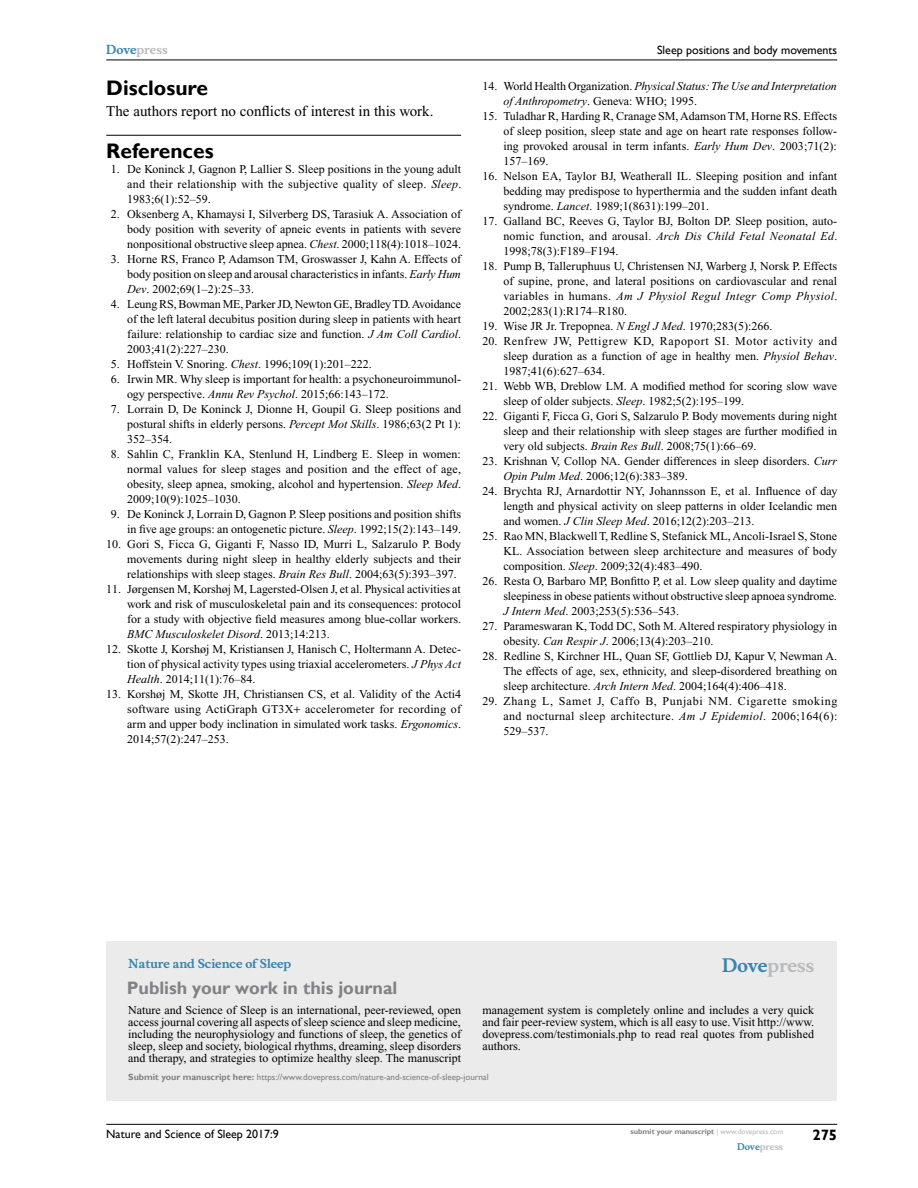
<style>
.page{position:relative;width:918px;height:1188px;background:#fff}
.page>*{position:absolute;margin:0;border:0;box-sizing:border-box;transform-origin:0 0}
.t1{font:700 21px "Gill Sans";color:#000}
.t2{font:700 18px "Gill Sans";color:#808285}
.t3{font:700 18px "Musee";color:#b8babc}
.t4{font:15px "Times New Roman";color:#000}
.t5{font:700 15px "Gill Sans";color:#000}
.t6{font:12px/15px "Times New Roman";color:#000;text-align:justify}
.t7{font:italic 12px/15px "Times New Roman";letter-spacing:-.01em;color:#000}
.t8{font:12px "Gill Sans";color:#000}
.t9{font:700 12px "Musee";color:#3785ad}
.t10{font:700 12px "Musee";color:#b8babc}
.t11{font:9px "Gill Sans";color:#808285}
.t12{font:700 9px "Musee";color:#b8babc}
.t13{font:700 7.5px "Gill Sans";color:#808285}
.s1{color:#3785ad}
.s2{font-style:italic}
.s3{font-style:normal}
.s4{font-weight:700}
.s5{font-weight:400;color:#b8babc}
</style>
<div class="page">
<div style="left:106px;top:941px;width:731px;height:159px;background:#ebebec"></div>
<hr style="left:106px;top:1124px;width:731px;height:1px;background:#000">
<hr style="left:106px;top:60px;width:731px;height:1px;background:#000">
<hr style="left:106px;top:135px;width:355px;height:1px;background:#000">
<p class="t10" style="left:106px;top:43px;width:63px"><span class="s1">Dove</span>press</p>
<h1 class="t1" style="left:106px;top:76px;width:103px">Disclosure</h1>
<p class="t4" style="left:106px;top:103px;width:329px">The authors report no conflicts of interest in this work.</p>
<h1 class="t1" style="left:106px;top:139px;width:109px">References</h1>
<p class="t6" style="left:127px;top:162px;width:336px;text-indent:-16px">1. De Koninck J, Gagnon P, Lallier S. Sleep positions in the young adult and their relationship with the subjective quality of sleep. <span class="s2">Sleep</span>.<br>1983;6(1):52–59.</p>
<p class="t6" style="left:127px;top:207px;width:335px;text-indent:-16px">2. Oksenberg A, Khamaysi I, Silverberg DS, Tarasiuk A. Association of body position with severity of apneic events in patients with severe nonpositional obstructive sleep apnea. <span class="s2">Chest</span>. 2000;118(4):1018–1024.</p>
<p class="t6" style="left:127px;top:252px;width:335px;text-indent:-16px">3. Horne RS, Franco P, Adamson TM, Groswasser J, Kahn A. Effects of body position on sleep and arousal characteristics in infants. <span class="s2">Early Hum Dev</span>. 2002;69(1–2):25–33.</p>
<p class="t6" style="left:127px;top:297px;width:335px;text-indent:-16px">4. Leung RS, Bowman ME, Parker JD, Newton GE, Bradley TD. Avoidance of the left lateral decubitus position during sleep in patients with heart failure: relationship to cardiac size and function. <span class="s2">J Am Coll Cardiol</span>.<br>2003;41(2):227–230.</p>
<p class="t6" style="left:111px;top:357px;width:263px">5. Hoffstein V. Snoring. <span class="s2">Chest</span>. 1996;109(1):201–222.</p>
<p class="t6" style="left:127px;top:372px;width:335px;text-indent:-16px">6. Irwin MR. Why sleep is important for health: a psychoneuroimmunol&shy;ogy perspective. <span class="s2">Annu Rev Psychol</span>. 2015;66:143–172.</p>
<p class="t6" style="left:127px;top:402px;width:335px;text-indent:-16px">7. Lorrain D, De Koninck J, Dionne H, Goupil G. Sleep positions and postural shifts in elderly persons. <span class="s2">Percept Mot Skills</span>. 1986;63(2 Pt 1):<br>352–354.</p>
<p class="t6" style="left:127px;top:447px;width:335px;text-indent:-16px">8. Sahlin C, Franklin KA, Stenlund H, Lindberg E. Sleep in women: normal values for sleep stages and position and the effect of age, obesity, sleep apnea, smoking, alcohol and hypertension. <span class="s2">Sleep Med</span>.<br>2009;10(9):1025–1030.</p>
<p class="t6" style="left:111px;top:507px;width:352px;text-align:right">9. De Koninck J, Lorrain D, Gagnon P. Sleep positions and position shifts in five age groups: an ontogenetic picture. <span class="s2">Sleep</span>. 1992;15(2):143–149.</p>
<p class="t6" style="left:127px;top:537px;width:335px;text-indent:-21px">10. Gori S, Ficca G, Giganti F, Nasso ID, Murri L, Salzarulo P. Body movements during night sleep in healthy elderly subjects and their relationships with sleep stages. <span class="s2">Brain Res Bull</span>. 2004;63(5):393–397.</p>
<p class="t6" style="left:127px;top:582px;width:335px;text-indent:-21px">11. Jørgensen M, Korshøj M, Lagersted-Olsen J, et al. Physical activities at work and risk of musculoskeletal pain and its consequences: protocol for a study with objective field measures among blue-collar workers.<br><span class="s2">BMC Musculoskelet Disord</span>. 2013;14:213.</p>
<p class="t6" style="left:127px;top:642px;width:335px;text-indent:-21px">12. Skotte J, Korshøj M, Kristiansen J, Hanisch C, Holtermann A. Detec&shy;tion of physical activity types using triaxial accelerometers. <span class="s2">J Phys Act Health</span>. 2014;11(1):76–84.</p>
<p class="t6" style="left:127px;top:687px;width:335px;text-indent:-21px">13. Korshøj M, Skotte JH, Christiansen CS, et al. Validity of the Acti4 software using ActiGraph GT3X accelerometer for recording of arm and upper body inclination in simulated work tasks. <span class="s2">Ergonomics</span>.<br>2014;57(2):247–253.</p>
<p class="t8" style="left:657px;top:43px;width:182px">Sleep positions and body movements</p>
<p class="t7" style="left:503px;top:79px;width:335px;text-indent:-21px"><span class="s3">14. World Health Organization.</span> Physical Status: The Use and Interpretation of Anthropometry<span class="s3">. Geneva: WHO; 1995.</span></p>
<p class="t6" style="left:503px;top:109px;width:335px;text-indent:-21px">15. Tuladhar R, Harding R, Cranage SM, Adamson TM, Horne RS. Effects of sleep position, sleep state and age on heart rate responses follow&shy;ing provoked arousal in term infants. <span class="s2">Early Hum Dev</span>. 2003;71(2):<br>157–169.</p>
<p class="t6" style="left:503px;top:169px;width:335px;text-indent:-21px">16. Nelson EA, Taylor BJ, Weatherall IL. Sleeping position and infant bedding may predispose to hyperthermia and the sudden infant death syndrome. <span class="s2">Lancet</span>. 1989;1(8631):199–201.</p>
<p class="t6" style="left:503px;top:214px;width:335px;text-indent:-21px">17. Galland BC, Reeves G, Taylor BJ, Bolton DP. Sleep position, auto&shy;nomic function, and arousal. <span class="s2">Arch Dis Child Fetal Neonatal Ed</span>.<br>1998;78(3):F189–F194.</p>
<p class="t6" style="left:503px;top:259px;width:336px;text-indent:-21px">18. Pump B, Talleruphuus U, Christensen NJ, Warberg J, Norsk P. Effects of supine, prone, and lateral positions on cardiovascular and renal variables in humans. <span class="s2">Am J Physiol Regul Integr Comp Physiol</span>.<br>2002;283(1):R174–R180.</p>
<p class="t6" style="left:482px;top:319px;width:292px">19. Wise JR Jr. Trepopnea. <span class="s2">N Engl J Med</span>. 1970;283(5):266.</p>
<p class="t6" style="left:503px;top:334px;width:335px;text-indent:-21px">20. Renfrew JW, Pettigrew KD, Rapoport SI. Motor activity and sleep duration as a function of age in healthy men. <span class="s2">Physiol Behav</span>.<br>1987;41(6):627–634.</p>
<p class="t6" style="left:503px;top:379px;width:335px;text-indent:-21px">21. Webb WB, Dreblow LM. A modified method for scoring slow wave sleep of older subjects. <span class="s2">Sleep</span>. 1982;5(2):195–199.</p>
<p class="t6" style="left:503px;top:409px;width:335px;text-indent:-21px">22. Giganti F, Ficca G, Gori S, Salzarulo P. Body movements during night sleep and their relationship with sleep stages are further modified in very old subjects. <span class="s2">Brain Res Bull</span>. 2008;75(1):66–69.</p>
<p class="t6" style="left:503px;top:454px;width:335px;text-indent:-21px">23. Krishnan V, Collop NA. Gender differences in sleep disorders. <span class="s2">Curr<br>Opin Pulm Med</span>. 2006;12(6):383–389.</p>
<p class="t6" style="left:503px;top:484px;width:336px;text-indent:-21px">24. Brychta RJ, Arnardottir NY, Johannsson E, et al. Influence of day length and physical activity on sleep patterns in older Icelandic men and women. <span class="s2">J Clin Sleep Med</span>. 2016;12(2):203–213.</p>
<p class="t6" style="left:503px;top:529px;width:335px;text-indent:-21px">25. Rao MN, Blackwell T, Redline S, Stefanick ML, Ancoli-Israel S, Stone KL. Association between sleep architecture and measures of body composition. <span class="s2">Sleep</span>. 2009;32(4):483–490.</p>
<p class="t6" style="left:503px;top:574px;width:335px;text-indent:-21px">26. Resta O, Barbaro MP, Bonfitto P, et al. Low sleep quality and daytime sleepiness in obese patients without obstructive sleep apnoea syndrome.<br><span class="s2">J Intern Med</span>. 2003;253(5):536–543.</p>
<p class="t6" style="left:503px;top:619px;width:335px;text-indent:-21px">27. Parameswaran K, Todd DC, Soth M. Altered respiratory physiology in obesity. <span class="s2">Can Respir J</span>. 2006;13(4):203–210.</p>
<p class="t6" style="left:503px;top:649px;width:335px;text-indent:-21px">28. Redline S, Kirchner HL, Quan SF, Gottlieb DJ, Kapur V, Newman A.<br>The effects of age, sex, ethnicity, and sleep-disordered breathing on sleep architecture. <span class="s2">Arch Intern Med</span>. 2004;164(4):406–418.</p>
<p class="t6" style="left:503px;top:694px;width:336px;text-indent:-21px">29. Zhang L, Samet J, Caffo B, Punjabi NM. Cigarette smoking and nocturnal sleep architecture. <span class="s2">Am J Epidemiol</span>. 2006;164(6):<br>529–537.</p>
<p class="t9" style="left:128px;top:956px;width:164px">Nature and Science of Sleep</p>
<h2 class="t2" style="left:127px;top:977px;width:272px">Publish your work in this journal</h2>
<h2 class="t3" style="left:722px;top:955px;width:94px"><span class="s1">Dove</span>press</h2>
<p class="t6" style="left:128px;top:1004px;width:334px;line-height:12px">Nature and Science of Sleep is an international, peer-reviewed, open access journal covering all aspects of sleep science and sleep medicine, including the neurophysiology and functions of sleep, the genetics of sleep, sleep and society, biological rhythms, dreaming, sleep disorders and therapy, and strategies to optimize healthy sleep. The manuscript</p>
<p class="t6" style="left:482px;top:1004px;width:333px;line-height:12px">management system is completely online and includes a very quick and fair peer-review system, which is all easy to use. Visit http://www. dovepress.com/testimonials.php to read real quotes from published authors.</p>
<p class="t11" style="left:128px;top:1072px;width:362px"><span class="s4">Submit your manuscript here:</span> https://www.dovepress.com/nature-and-science-of-sleep-journal</p>
<p class="t8" style="left:106px;top:1127px;width:174px">Nature and Science of Sleep 2017:9</p>
<p class="t13" style="left:631px;top:1127px;width:154px">submit your manuscript <span class="s5">| www.dovepress.com</span></p>
<p class="t12" style="left:737px;top:1141px;width:48px"><span class="s1">Dove</span>press</p>
<p class="t5" style="left:812px;top:1126px;width:26px">275</p>
</div>
